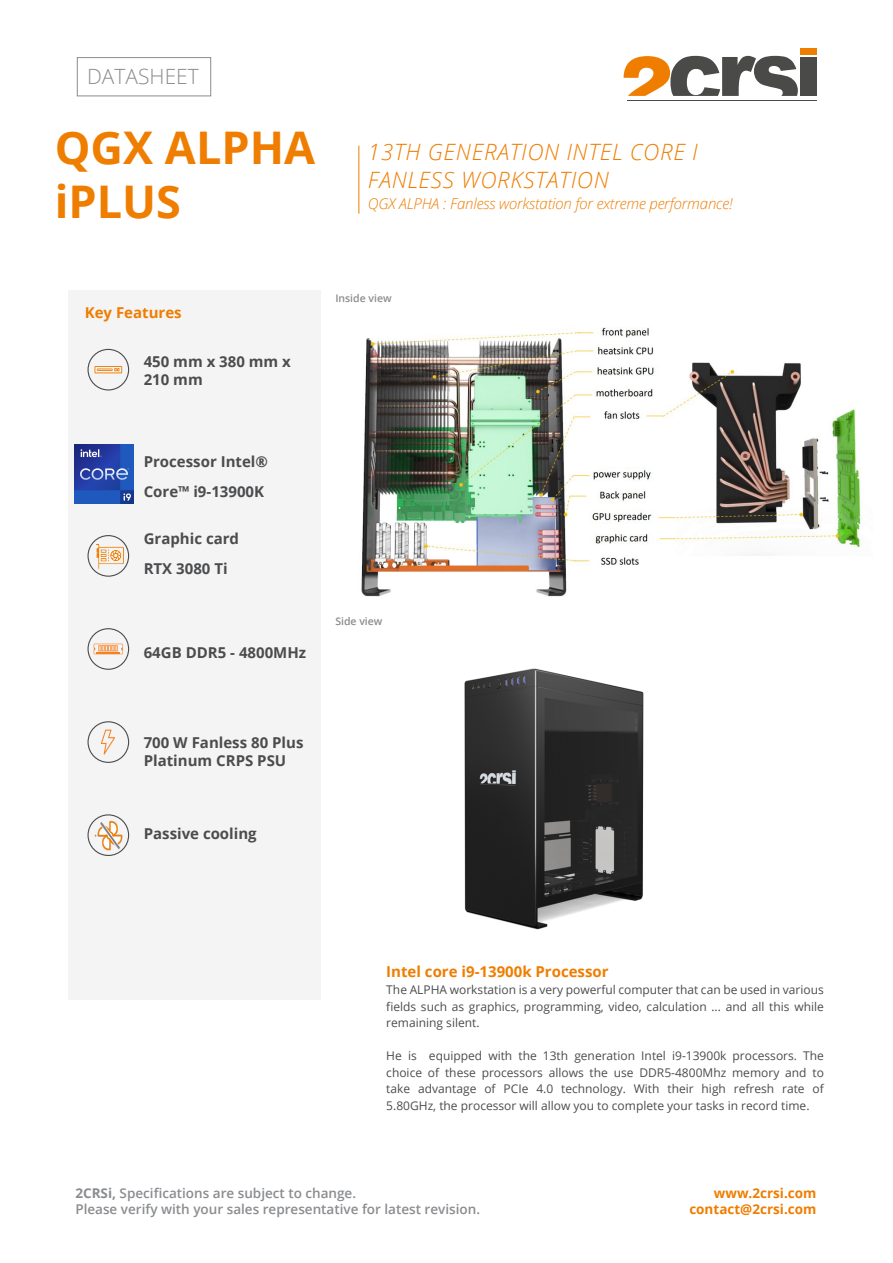
<style>
.page{position:relative;width:893px;height:1263px;background:#fff}
.page>*{position:absolute;margin:0;border:0;box-sizing:border-box;transform-origin:0 0}
.t1{font:700 45px/54px "Open Sans";color:#ef7d00}
.t2{font:italic 300 22.5px "Open Sans";letter-spacing:.03em;color:#ef7d00}
.t3{font:300 21px "Open Sans";color:#8a8c8f}
.t4{font:700 15px/18px "Open Sans";color:#4b4c4d}
.t5{font:italic 300 15px "Open Sans";letter-spacing:-.01em;color:#ef7d00}
.t6{font:700 15px "Open Sans";color:#ef7d00}
.t7{font:600 13.5px/16.2px "Open Sans";color:#8a8c8f}
.t8{font:700 13.5px/16.2px "Open Sans";color:#ef7d00;text-align:right}
.t9{font:12px/16.5px "Open Sans";color:#4b4c4d;text-align:justify}
.t10{font:600 10.5px "Open Sans";color:#8a8c8f}
.s1{font-weight:700}
</style>
<div class="page">
<div style="left:68px;top:290px;width:252px;height:709px;background:#f4f4f5"></div>
<div style="left:800px;top:57px;width:17px;height:39px;background:#4a4a49"></div>
<div style="left:800px;top:48px;width:17px;height:7px;background:#ef7d00"></div>
<svg style="left:624px;top:56px;width:174px;height:40px"></svg>
<hr style="left:628px;top:100px;width:189px;height:1px;background:#4a4a49">
<div style="left:77px;top:57px;width:134px;height:39px;border:1px solid #8a8c8f"></div>
<hr style="left:359px;top:146px;width:1px;height:68px;background:#ef7d00">
<svg style="left:95px;top:366px;width:27px;height:7px"></svg>
<div style="left:88px;top:349px;width:41px;height:41px;border:1px solid #4b4c4d;border-radius:50%"></div>
<div style="left:88px;top:628px;width:41px;height:42px;border:1px solid #4b4c4d;border-radius:50%"></div>
<svg style="left:94px;top:644px;width:29px;height:10px"></svg>
<div style="left:88px;top:721px;width:41px;height:42px;border:1px solid #4b4c4d;border-radius:50%"></div>
<svg style="left:101px;top:730px;width:14px;height:25px"></svg>
<div style="left:88px;top:535px;width:41px;height:42px;border:1px solid #4b4c4d;border-radius:50%"></div>
<img style="left:96px;top:544px;width:28px;height:25px">
<img style="left:88px;top:815px;width:41px;height:40px;border-radius:20px">
<div style="left:88px;top:814px;width:41px;height:42px;border:1px solid #4b4c4d;border-radius:50%"></div>
<img style="left:361px;top:327px;width:501px;height:270px">
<img style="left:464px;top:668px;width:180px;height:262px">
<img style="left:75px;top:445px;width:58px;height:58px">
<p class="t3" style="left:87px;top:62px;width:113px">DATASHEET</p>
<p class="t1" style="left:55px;top:119px;width:262px">QGX ALPHA iPLUS</p>
<p class="t2" style="left:368px;top:136px;width:331px">13TH GENERATION INTEL CORE I</p>
<p class="t2" style="left:368px;top:165px;width:242px">FANLESS WORKSTATION</p>
<p class="t5" style="left:368px;top:193px;width:366px">QGX ALPHA : Fanless workstation for extreme performance!</p>
<p class="t6" style="left:85px;top:302px;width:98px">Key Features</p>
<p class="t4" style="left:144px;top:352px;width:149px">450 mm x 380 mm x<br>210 mm</p>
<p class="t4" style="left:144px;top:446px;width:126px;line-height:30px">Processor Intel®<br>Core™ i9-13900K</p>
<p class="t4" style="left:144px;top:529px;width:97px">Graphic card</p>
<p class="t4" style="left:144px;top:559px;width:85px">RTX 3080 Ti</p>
<p class="t4" style="left:144px;top:643px;width:164px">64GB DDR5 - 4800MHz</p>
<p class="t10" style="left:335px;top:291px;width:58px">Inside view</p>
<p class="t10" style="left:335px;top:614px;width:49px">Side view</p>
<p class="t4" style="left:144px;top:733px;width:161px">700 W Fanless 80 Plus<br>Platinum CRPS PSU</p>
<p class="t4" style="left:144px;top:824px;width:115px">Passive cooling</p>
<p class="t6" style="left:386px;top:961px;width:224px">Intel core i9-13900k Processor</p>
<p class="t9" style="left:386px;top:981px;width:439px">The ALPHA workstation is a very powerful computer that can be used in various fields such as graphics, programming, video, calculation ... and all this while remaining silent.</p>
<p class="t9" style="left:386px;top:1047px;width:439px">He is equipped with the 13th generation Intel i9-13900k processors. The choice of these processors allows the use DDR5-4800Mhz memory and to take advantage of PCIe 4.0 technology. With their high refresh rate of 5.80GHz, the processor will allow you to complete your tasks in record time.</p>
<p class="t7" style="left:75px;top:1184px;width:406px"><span class="s1">2CRSi,</span> Specifications are subject to change.<br>Please verify with your sales representative for latest revision.</p>
<p class="t8" style="left:689px;top:1184px;width:129px">www.2crsi.com contact@2crsi.com</p>
</div>
